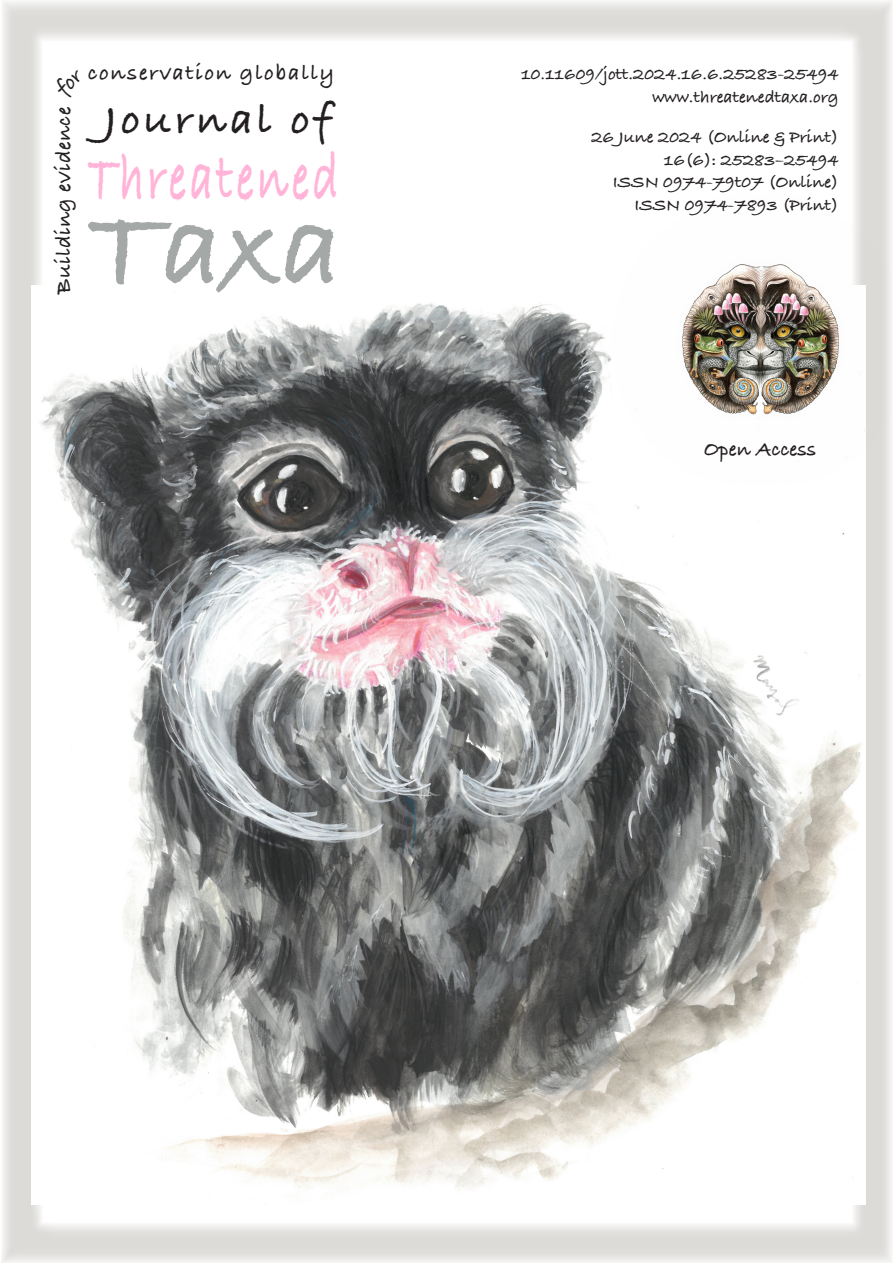
<style>
.page{position:relative;width:893px;height:1263px;background:#fff}
.page>*{position:absolute;margin:0;border:0;box-sizing:border-box;transform-origin:0 0}
.t1{font:700 120px "Bradley Hand ITCTT";color:#a4a8a7}
.t2{font:700 69.75px "Bradley Hand ITCTT";letter-spacing:.07em;color:#ffb4d8;scale:.67 1}
.t3{font:700 45px "Bradley Hand ITCTT";letter-spacing:.08em;color:#231f20}
.t4{font:700 22.65px "Bradley Hand ITCTT";letter-spacing:.075em;color:#231f20}
.t5{font:700 22.5px "Bradley Hand ITCTT";letter-spacing:.02em;color:#231f20}
.t6{font:700 21px "Bradley Hand ITCTT";color:#231f20}
.t7{font:700 18px "Bradley Hand ITCTT";color:#231f20}
</style>
<div class="page">
<div style="left:0;top:0;width:893px;height:1263px;background:#1d1e1f;opacity:.66"></div>
<img style="left:32px;top:286px;width:833px;height:919px">
<div style="left:598px;top:179px;width:295px;height:319px;background:#d1d1d1;opacity:.05"></div>
<img style="left:682px;top:264px;width:157px;height:151px">
<svg style="left:52px;top:70px;width:32px;height:31px"></svg>
<p class="t5" style="left:46px;top:294px;width:189px;rotate:-90deg">Building evidence</p>
<p class="t4" style="left:88px;top:56px;width:248px">conservation globally</p>
<p class="t3" style="left:105px;top:85px;width:229px">Journal of</p>
<p class="t2" style="left:88px;top:124px;width:376px">Threatened</p>
<p class="t1" style="left:88px;top:156px;width:256px">Taxa</p>
<p class="t7" style="left:521px;top:60px;width:319px">10.11609/jott.2024.16.6.25283-25494</p>
<p class="t7" style="left:652px;top:83px;width:188px">www.threatenedtaxa.org</p>
<p class="t7" style="left:591px;top:123px;width:249px">26 June 2024 (Online &amp; Print)</p>
<p class="t7" style="left:664px;top:146px;width:176px">16(6): 25283–25494</p>
<p class="t7" style="left:613px;top:168px;width:227px">ISSN 0974-79t07 (Online)</p>
<p class="t7" style="left:634px;top:191px;width:206px">ISSN 0974-7893 (Print)</p>
<p class="t6" style="left:704px;top:434px;width:114px">Open Access</p>
</div>
